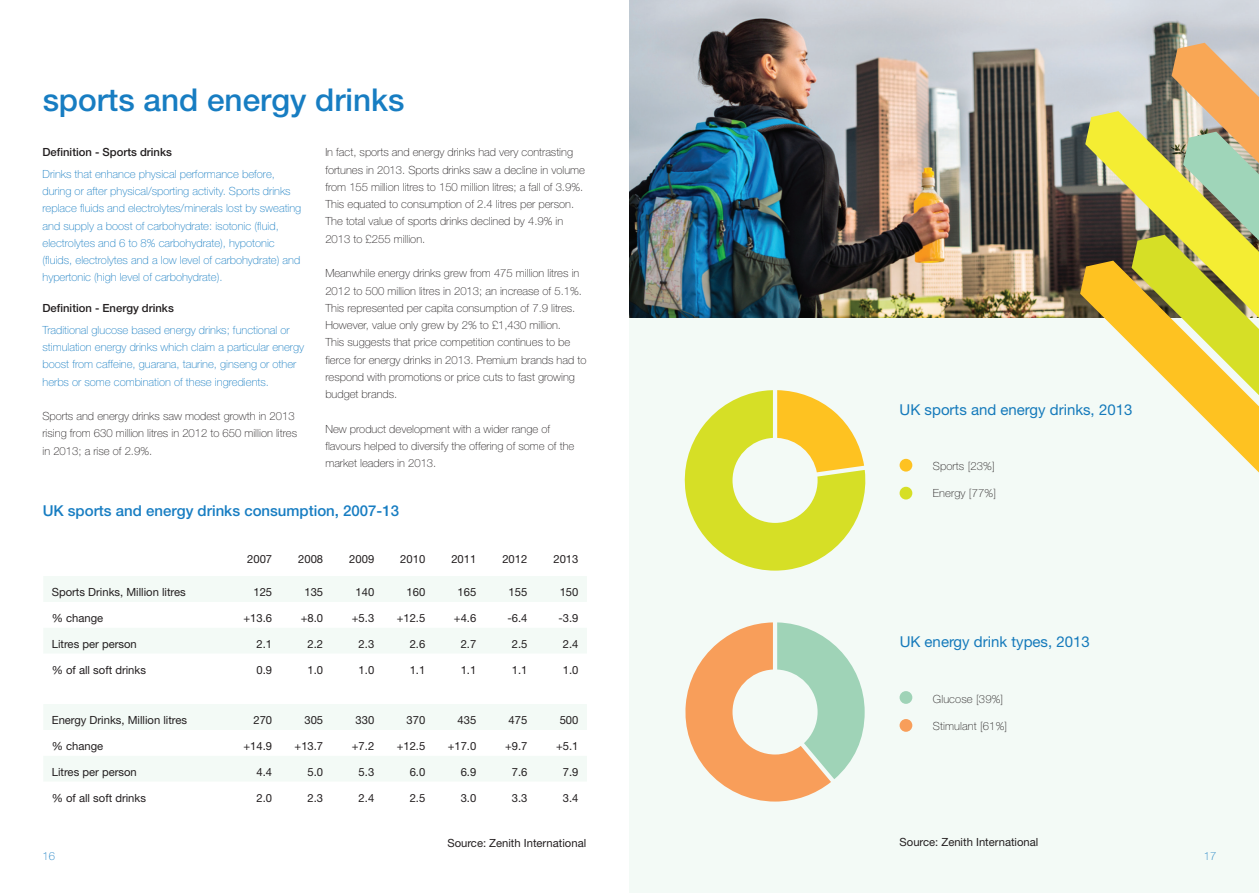
<style>
.page{position:relative;width:1259px;height:893px;background:#fff}
.page>*{position:absolute;margin:0;border:0;box-sizing:border-box;transform-origin:0 0}
.t1{font:500 31.5px "Helvetica Neue";color:#177dc2}
.t2{font:15px "Helvetica Neue";color:#177dc2}
.t3{font:500 15px "Helvetica Neue";color:#177dc2}
.t4{font:100 11.25px/17.2px "Helvetica Neue";color:#231f20}
.t5{font:100 11.25px/17.2px "Helvetica Neue";color:#177dc2}
.t6{font:11.25px "Helvetica Neue";color:#231f20}
.t7{font:500 11.25px "Helvetica Neue";color:#231f20}
</style>
<div class="page">
<div style="left:629px;top:0;width:630px;height:893px;background:#f3faf6"></div>
<img style="left:629px;top:0;width:630px;height:318px">
<svg style="left:1080px;top:43px;width:179px;height:430px"></svg>
<svg style="left:44px;top:576px;width:543px;height:77px"></svg>
<svg style="left:44px;top:704px;width:543px;height:77px"></svg>
<svg style="left:684px;top:390px;width:182px;height:181px"></svg>
<svg style="left:685px;top:622px;width:179px;height:179px"></svg>
<div style="left:899px;top:691px;width:13px;height:13px;background:#9fd3b7;border-radius:50%"></div>
<div style="left:899px;top:719px;width:13px;height:13px;background:#f89e5a;border-radius:50%"></div>
<div style="left:899px;top:459px;width:13px;height:13px;background:#fec221;border-radius:50%"></div>
<div style="left:899px;top:487px;width:13px;height:12px;background:#d6df26;border-radius:50%"></div>
<h1 class="t1" style="left:43px;top:81px;width:363px">sports and energy drinks</h1>
<p class="t7" style="left:43px;top:146px;width:131px">Definition - Sports drinks</p>
<p class="t5" style="left:43px;top:165px;width:260px">Drinks that enhance physical performance before, during or after physical/sporting activity. Sports drinks replace fluids and electrolytes/minerals lost by sweating and supply a boost of carbohydrate: isotonic (fluid, electrolytes and 6 to 8% carbohydrate), hypotonic (fluids, electrolytes and a low level of carbohydrate) and hypertonic (high level of carbohydrate).</p>
<p class="t7" style="left:43px;top:302px;width:133px">Definition - Energy drinks</p>
<p class="t5" style="left:43px;top:321px;width:263px">Traditional glucose based energy drinks; functional or stimulation energy drinks which claim a particular energy boost from caffeine, guarana, taurine, ginseng or other herbs or some combination of these ingredients.</p>
<p class="t4" style="left:43px;top:407px;width:256px">Sports and energy drinks saw modest growth in 2013 rising from 630 million litres in 2012 to 650 million litres in 2013; a rise of 2.9%.</p>
<p class="t4" style="left:325px;top:144px;width:261px">In fact, sports and energy drinks had very contrasting fortunes in 2013. Sports drinks saw a decline in volume from 155 million litres to 150 million litres; a fall of 3.9%.<br>This equated to consumption of 2.4 litres per person.<br>The total value of sports drinks declined by 4.9% in 2013 to £255 million.</p>
<p class="t4" style="left:325px;top:265px;width:262px">Meanwhile energy drinks grew from 475 million litres in 2012 to 500 million litres in 2013; an increase of 5.1%.<br>This represented per capita consumption of 7.9 litres.<br>However, value only grew by 2% to £1,430 million.<br>This suggests that price competition continues to be fierce for energy drinks in 2013. Premium brands had to respond with promotions or price cuts to fast growing budget brands.</p>
<p class="t4" style="left:325px;top:420px;width:250px">New product development with a wider range of flavours helped to diversify the offering of some of the market leaders in 2013.</p>
<h2 class="t3" style="left:43px;top:502px;width:358px">UK sports and energy drinks consumption, 2007-13</h2>
<p class="t6" style="left:247px;top:553px;width:27px">2007</p>
<p class="t6" style="left:298px;top:553px;width:27px">2008</p>
<p class="t6" style="left:349px;top:553px;width:27px">2009</p>
<p class="t6" style="left:400px;top:553px;width:27px">2010</p>
<p class="t6" style="left:451px;top:553px;width:27px">2011</p>
<p class="t6" style="left:502px;top:553px;width:27px">2012</p>
<p class="t6" style="left:553px;top:553px;width:27px">2013</p>
<p class="t6" style="left:52px;top:585px;width:135px">Sports Drinks, Million litres</p>
<p class="t6" style="left:253px;top:585px;width:20px">125</p>
<p class="t6" style="left:304px;top:585px;width:20px">135</p>
<p class="t6" style="left:355px;top:585px;width:20px">140</p>
<p class="t6" style="left:406px;top:585px;width:20px">160</p>
<p class="t6" style="left:457px;top:585px;width:20px">165</p>
<p class="t6" style="left:508px;top:585px;width:20px">155</p>
<p class="t6" style="left:560px;top:585px;width:20px">150</p>
<p class="t6" style="left:52px;top:611px;width:53px">% change</p>
<p class="t6" style="left:243px;top:611px;width:30px">+13.6</p>
<p class="t6" style="left:301px;top:611px;width:24px">+8.0</p>
<p class="t6" style="left:352px;top:611px;width:24px">+5.3</p>
<p class="t6" style="left:397px;top:611px;width:30px">+12.5</p>
<p class="t6" style="left:454px;top:611px;width:24px">+4.6</p>
<p class="t6" style="left:507px;top:611px;width:22px">-6.4</p>
<p class="t6" style="left:558px;top:611px;width:22px">-3.9</p>
<p class="t6" style="left:52px;top:637px;width:87px">Litres per person</p>
<p class="t6" style="left:256px;top:637px;width:17px">2.1</p>
<p class="t6" style="left:308px;top:637px;width:17px">2.2</p>
<p class="t6" style="left:359px;top:637px;width:17px">2.3</p>
<p class="t6" style="left:410px;top:637px;width:17px">2.6</p>
<p class="t6" style="left:461px;top:637px;width:17px">2.7</p>
<p class="t6" style="left:512px;top:637px;width:17px">2.5</p>
<p class="t6" style="left:563px;top:637px;width:17px">2.4</p>
<p class="t6" style="left:52px;top:663px;width:96px">% of all soft drinks</p>
<p class="t6" style="left:256px;top:663px;width:17px">0.9</p>
<p class="t6" style="left:308px;top:663px;width:17px">1.0</p>
<p class="t6" style="left:359px;top:663px;width:17px">1.0</p>
<p class="t6" style="left:410px;top:663px;width:17px">1.1</p>
<p class="t6" style="left:461px;top:663px;width:17px">1.1</p>
<p class="t6" style="left:512px;top:663px;width:17px">1.1</p>
<p class="t6" style="left:563px;top:663px;width:17px">1.0</p>
<p class="t6" style="left:52px;top:713px;width:137px">Energy Drinks, Million litres</p>
<p class="t6" style="left:253px;top:713px;width:20px">270</p>
<p class="t6" style="left:304px;top:713px;width:20px">305</p>
<p class="t6" style="left:355px;top:713px;width:20px">330</p>
<p class="t6" style="left:406px;top:713px;width:20px">370</p>
<p class="t6" style="left:457px;top:713px;width:20px">435</p>
<p class="t6" style="left:508px;top:713px;width:20px">475</p>
<p class="t6" style="left:560px;top:713px;width:20px">500</p>
<p class="t6" style="left:52px;top:739px;width:53px">% change</p>
<p class="t6" style="left:243px;top:739px;width:30px">+14.9</p>
<p class="t6" style="left:295px;top:739px;width:30px">+13.7</p>
<p class="t6" style="left:352px;top:739px;width:24px">+7.2</p>
<p class="t6" style="left:397px;top:739px;width:30px">+12.5</p>
<p class="t6" style="left:448px;top:739px;width:30px">+17.0</p>
<p class="t6" style="left:505px;top:739px;width:24px">+9.7</p>
<p class="t6" style="left:556px;top:739px;width:24px">+5.1</p>
<p class="t6" style="left:52px;top:765px;width:87px">Litres per person</p>
<p class="t6" style="left:256px;top:765px;width:17px">4.4</p>
<p class="t6" style="left:308px;top:765px;width:17px">5.0</p>
<p class="t6" style="left:359px;top:765px;width:17px">5.3</p>
<p class="t6" style="left:410px;top:765px;width:17px">6.0</p>
<p class="t6" style="left:461px;top:765px;width:17px">6.9</p>
<p class="t6" style="left:512px;top:765px;width:17px">7.6</p>
<p class="t6" style="left:563px;top:765px;width:17px">7.9</p>
<p class="t6" style="left:52px;top:791px;width:96px">% of all soft drinks</p>
<p class="t6" style="left:256px;top:791px;width:17px">2.0</p>
<p class="t6" style="left:308px;top:791px;width:17px">2.3</p>
<p class="t6" style="left:359px;top:791px;width:17px">2.4</p>
<p class="t6" style="left:410px;top:791px;width:17px">2.5</p>
<p class="t6" style="left:461px;top:791px;width:17px">3.0</p>
<p class="t6" style="left:512px;top:791px;width:17px">3.3</p>
<p class="t6" style="left:563px;top:791px;width:17px">3.4</p>
<p class="t6" style="left:447px;top:836px;width:140px">Source: Zenith International</p>
<h2 class="t2" style="left:899px;top:401px;width:234px">UK sports and energy drinks, 2013</h2>
<p class="t4" style="left:933px;top:458px;width:63px">Sports [23%]</p>
<p class="t4" style="left:933px;top:485px;width:65px">Energy [77%]</p>
<h2 class="t2" style="left:899px;top:633px;width:192px">UK energy drink types, 2013</h2>
<p class="t4" style="left:933px;top:690px;width:72px">Glucose [39%]</p>
<p class="t4" style="left:933px;top:717px;width:76px">Stimulant [61%]</p>
<p class="t6" style="left:899px;top:835px;width:140px">Source: Zenith International</p>
<p class="t5" style="left:43px;top:847px;width:14px">16</p>
<p class="t5" style="left:1204px;top:847px;width:14px">17</p>
</div>
